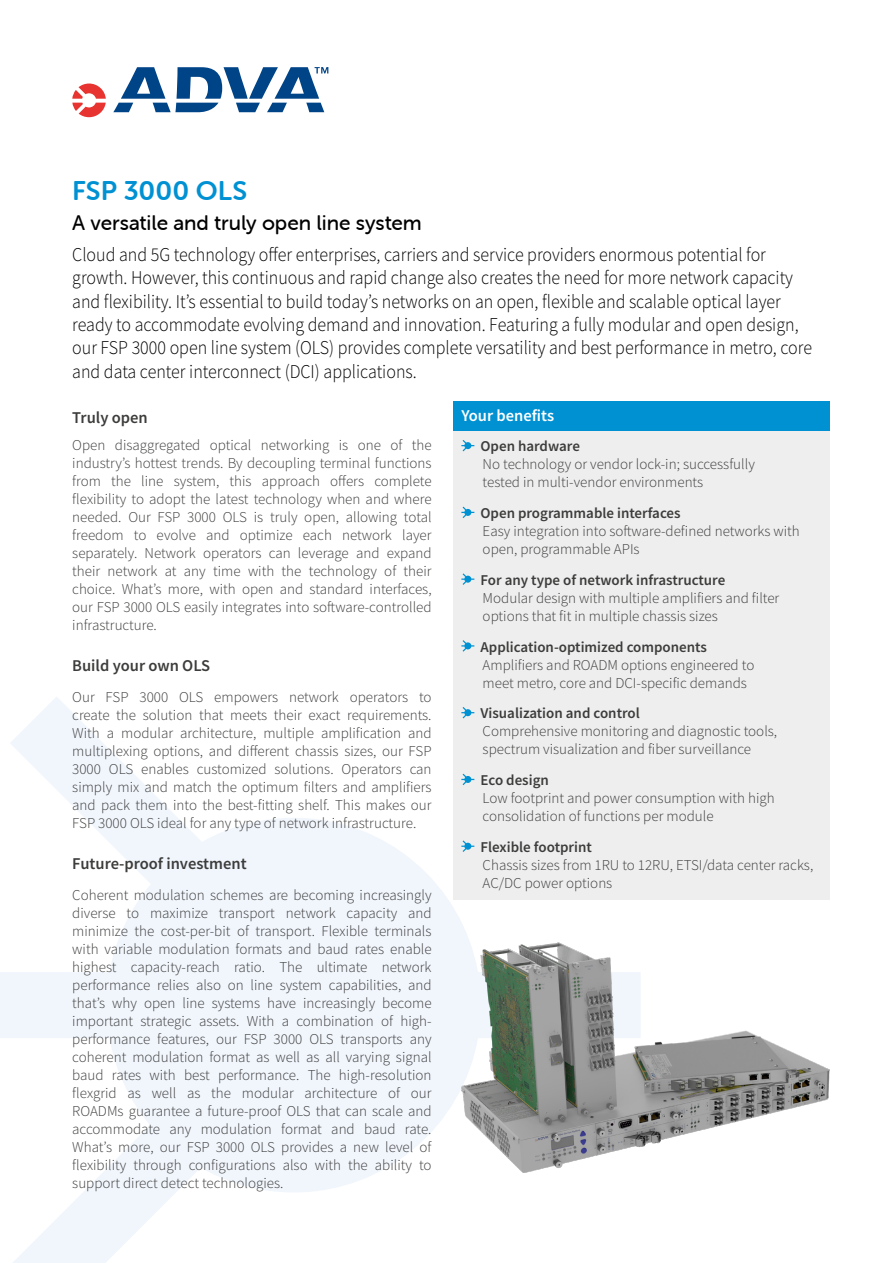
<style>
.page{position:relative;width:893px;height:1263px;background:#fff}
.page>*{position:absolute;margin:0;border:0;box-sizing:border-box;transform-origin:0 0}
.Header_Blue{font:27px "Museo Sans Rounded 700";color:#0091d3}
.Header_Black{font:21px "Museo Sans Rounded 500";letter-spacing:-.005em;color:#000}
.Intro_Black{font:300 19.5px/23.4px "Source Sans Pro";color:#000;scale:.92 1}
.Headline_2{font:600 16.5px "Source Sans Pro";color:#3c3c3b}
.Box_headline{font:600 16.5px "Source Sans Pro";color:#fff}
.Body_-_Black_90{font:300 15px/18px "Source Sans Pro";color:#3c3c3b;text-align:justify}
.Box_style{font:300 15px/18px "Source Sans Pro";color:#3c3c3b}
.Box_style_bold{font:600 15px "Source Sans Pro";color:#3c3c3b}
</style>
<div class="page">
<svg style="left:72px;top:84px;width:34px;height:33px"></svg>
<svg style="left:113px;top:67px;width:215px;height:45px"></svg>
<svg style="left:0;top:697px;width:560px;height:566px;fill:#f1f6fd"></svg>
<div style="left:453px;top:427px;width:376px;height:473px;background:#eee"></div>
<div style="left:453px;top:401px;width:376px;height:30px;background:#0091d3"></div>
<img style="left:461px;top:943px;width:368px;height:229px">
<svg style="left:461px;top:440px;width:13px;height:11px"></svg>
<svg style="left:461px;top:507px;width:13px;height:11px"></svg>
<svg style="left:461px;top:573px;width:13px;height:12px"></svg>
<svg style="left:461px;top:640px;width:13px;height:12px"></svg>
<svg style="left:461px;top:707px;width:13px;height:11px"></svg>
<svg style="left:461px;top:774px;width:13px;height:11px"></svg>
<svg style="left:461px;top:840px;width:13px;height:12px"></svg>
<p class="Header_Blue" style="left:72px;top:176px;width:176px">FSP 3000 OLS</p>
<p class="Header_Black" style="left:72px;top:211px;width:351px">A versatile and truly open line system</p>
<p class="Intro_Black" style="left:72px;top:243px;width:805px">Cloud and 5G technology offer enterprises, carriers and service providers enormous potential for growth. However, this continuous and rapid change also creates the need for more network capacity and flexibility. It’s essential to build today’s networks on an open, flexible and scalable optical layer ready to accommodate evolving demand and innovation. Featuring a fully modular and open design, our FSP 3000 open line system (OLS) provides complete versatility and best performance in metro, core and data center interconnect (DCI) applications.</p>
<p class="Headline_2" style="left:72px;top:407px;width:77px">Truly open</p>
<p class="Body_-_Black_90" style="left:72px;top:436px;width:361px">Open disaggregated optical networking is one of the industry’s hottest trends. By decoupling terminal functions from the line system, this approach offers complete flexibility to adopt the latest technology when and where needed. Our FSP 3000 OLS is truly open, allowing total freedom to evolve and optimize each network layer separately. Network operators can leverage and expand their network at any time with the technology of their choice. What’s more, with open and standard interfaces, our FSP 3000 OLS easily integrates into software-controlled infrastructure.</p>
<p class="Headline_2" style="left:72px;top:655px;width:140px">Build your own OLS</p>
<p class="Body_-_Black_90" style="left:72px;top:688px;width:361px">Our FSP 3000 OLS empowers network operators to create the solution that meets their exact requirements.<br>With a modular architecture, multiple amplification and multiplexing options, and different chassis sizes, our FSP 3000 OLS enables customized solutions. Operators can simply mix and match the optimum filters and amplifiers and pack them into the best-fitting shelf. This makes our FSP 3000 OLS ideal for any type of network infrastructure.</p>
<p class="Headline_2" style="left:72px;top:853px;width:176px">Future-proof investment</p>
<p class="Body_-_Black_90" style="left:72px;top:886px;width:361px">Coherent modulation schemes are becoming increasingly diverse to maximize transport network capacity and minimize the cost-per-bit of transport. Flexible terminals with variable modulation formats and baud rates enable highest capacity-reach ratio. The ultimate network performance relies also on line system capabilities, and that’s why open line systems have increasingly become important strategic assets. With a combination of high&shy;performance features, our FSP 3000 OLS transports any coherent modulation format as well as all varying signal baud rates with best performance. The high-resolution flexgrid as well as the modular architecture of our ROADMs guarantee a future-proof OLS that can scale and accommodate any modulation format and baud rate.<br>What’s more, our FSP 3000 OLS provides a new level of flexibility through configurations also with the ability to support direct detect technologies.</p>
<p class="Box_headline" style="left:461px;top:404px;width:94px">Your benefits</p>
<p class="Box_style_bold" style="left:480px;top:436px;width:101px">Open hardware</p>
<p class="Box_style" style="left:483px;top:455px;width:274px">No technology or vendor lock-in; successfully tested in multi-vendor environments</p>
<p class="Box_style_bold" style="left:480px;top:503px;width:202px">Open programmable interfaces</p>
<p class="Box_style" style="left:483px;top:522px;width:319px">Easy integration into software-defined networks with open, programmable APIs</p>
<p class="Box_style_bold" style="left:480px;top:570px;width:246px">For any type of network infrastructure</p>
<p class="Box_style" style="left:483px;top:589px;width:298px">Modular design with multiple amplifiers and filter options that fit in multiple chassis sizes</p>
<p class="Box_style_bold" style="left:480px;top:637px;width:228px">Application-optimized components</p>
<p class="Box_style" style="left:483px;top:656px;width:273px">Amplifiers and ROADM options engineered to meet metro, core and DCI-specific demands</p>
<p class="Box_style_bold" style="left:480px;top:704px;width:161px">Visualization and control</p>
<p class="Box_style" style="left:483px;top:722px;width:296px">Comprehensive monitoring and diagnostic tools, spectrum visualization and fiber surveillance</p>
<p class="Box_style_bold" style="left:480px;top:770px;width:70px">Eco design</p>
<p class="Box_style" style="left:483px;top:789px;width:294px">Low footprint and power consumption with high consolidation of functions per module</p>
<p class="Box_style_bold" style="left:480px;top:837px;width:113px">Flexible footprint</p>
<p class="Box_style" style="left:483px;top:856px;width:332px">Chassis sizes from 1RU to 12RU, ETSI/data center racks,<br>AC/DC power options</p>
</div>
